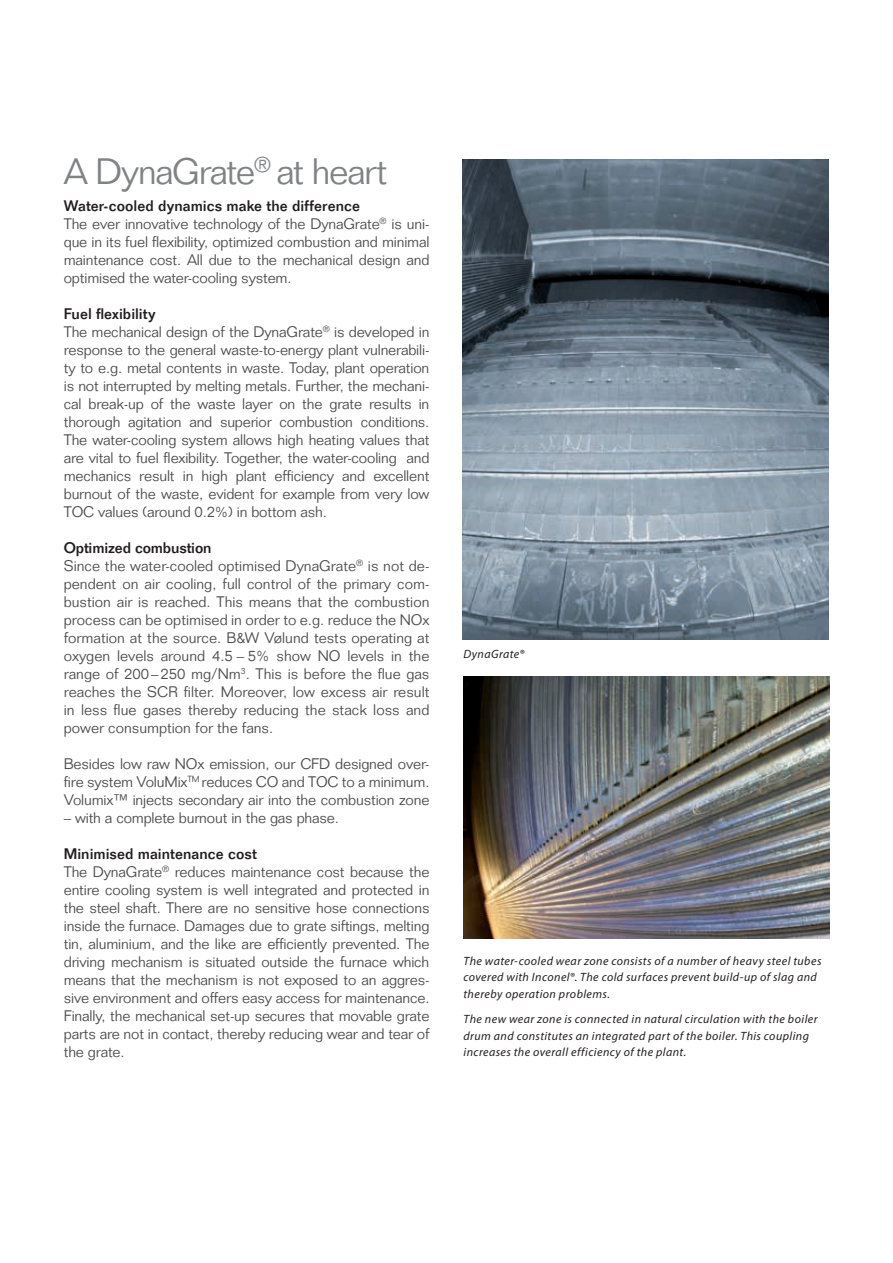
<style>
.page{position:relative;width:893px;height:1263px;background:#fff}
.page>*{position:absolute;margin:0;border:0;box-sizing:border-box;transform-origin:0 0}
.t1{font:300 36px "Folio Std";letter-spacing:-.035em;color:#808285}
.t2{font:300 15px/18px "Folio Std";letter-spacing:-.01em;color:#4d4d4f}
.t3{font:italic 12px/16.5px "Myriad Pro";letter-spacing:.035em;color:#231f20}
.s1{font-weight:500;color:#231f20}
</style>
<div class="page">
<img style="left:463px;top:159px;width:365px;height:480px">
<img style="left:463px;top:676px;width:366px;height:263px">
<h1 class="t1" style="left:64px;top:150px;width:325px">A DynaGrate<sup>®</sup> at heart</h1>
<p class="t2" style="left:64px;top:197px;width:367px"><span class="s1">Water-cooled dynamics make the difference<br></span>The ever innovative technology of the DynaGrate<sup>®</sup> is uni&shy;que in its fuel flexibility, optimized combustion and minimal maintenance cost. All due to the mechanical design and optimised the water-cooling system.</p>
<p class="t2" style="left:64px;top:305px;width:367px"><span class="s1">Fuel flexibility<br></span>The mechanical design of the DynaGrate<sup>®</sup> is developed in response to the general waste-to-energy plant vulnerabili&shy;ty to e.g. metal contents in waste. Today, plant operation is not interrupted by melting metals. Further, the mechani&shy;cal break-up of the waste layer on the grate results in thorough agitation and superior combustion conditions.<br>The water-cooling system allows high heating values that are vital to fuel flexibility. Together, the water-cooling and mechanics result in high plant efficiency and excellent burnout of the waste, evident for example from very low TOC values (around 0.2%) in bottom ash.</p>
<p class="t2" style="left:64px;top:539px;width:367px"><span class="s1">Optimized combustion<br></span>Since the water-cooled optimised DynaGrate<sup>®</sup> is not de&shy;pendent on air cooling, full control of the primary com&shy;bustion air is reached. This means that the combustion process can be optimised in order to e.g. reduce the NOx formation at the source. B&amp;W Vølund tests operating at oxygen levels around 4.5 – 5% show NO levels in the range of 200–250 mg/Nm<sup>3</sup>. This is before the flue gas reaches the SCR filter. Moreover, low excess air result in less flue gases thereby reducing the stack loss and power consumption for the fans.</p>
<p class="t2" style="left:64px;top:755px;width:367px;text-align:justify">Besides low raw NOx emission, our CFD designed over&shy;fire system VoluMix<sup>TM</sup> reduces CO and TOC to a minimum.<br>Volumix™ injects secondary air into the combustion zone</p>
<p class="t2" style="left:64px;top:809px;width:277px">– with a complete burnout in the gas phase.</p>
<p class="t2" style="left:64px;top:845px;width:367px"><span class="s1">Minimised maintenance cost<br></span>The DynaGrate<sup>®</sup> reduces maintenance cost because the entire cooling system is well integrated and protected in the steel shaft. There are no sensitive hose connections inside the furnace. Damages due to grate siftings, melting tin, aluminium, and the like are efficiently prevented. The driving mechanism is situated outside the furnace which means that the mechanism is not exposed to an aggres&shy;sive environment and offers easy access for maintenance.<br>Finally, the mechanical set-up secures that movable grate parts are not in contact, thereby reducing wear and tear of the grate.</p>
<p class="t3" style="left:463px;top:645px;width:62px">DynaGrate®</p>
<p class="t3" style="left:463px;top:952px;width:359px">The water-cooled wear zone consists of a number of heavy steel tubes covered with Inconel®. The cold surfaces prevent build-up of slag and thereby operation problems.</p>
<p class="t3" style="left:463px;top:1011px;width:356px">The new wear zone is connected in natural circulation with the boiler drum and constitutes an integrated part of the boiler. This coupling increases the overall efficiency of the plant.</p>
</div>
